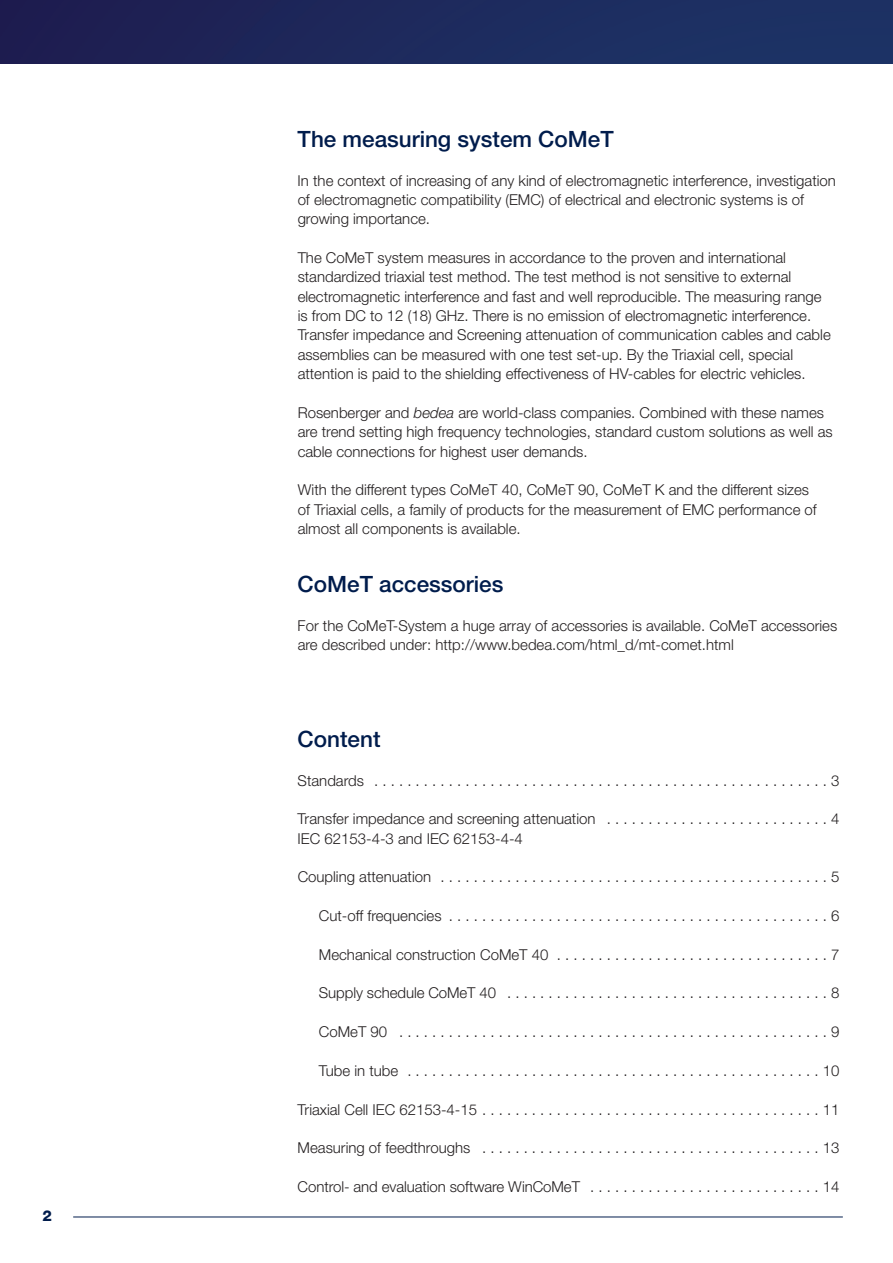
<style>
.page{position:relative;width:893px;height:1263px;background:#fff}
.page>*{position:absolute;margin:0;border:0;box-sizing:border-box;transform-origin:0 0}
.t1{font:500 22.5px "Helvetica Neue LT";color:#001c4c}
.t2{font:300 15px/19.4px "Helvetica Neue LT";color:#231f20}
.t3{font:800 15px "Helvetica Neue LT";color:#001c4c}
.s1{font-style:italic}
</style>
<div class="page">
<img style="left:0;top:0;width:893px;height:64px">
<hr style="left:73px;top:1216px;width:770px;height:1px;background:#001c4c">
<p class="t3" style="left:43px;top:1210px;width:11px">2</p>
<h1 class="t1" style="left:298px;top:131px;width:318px">The measuring system CoMeT</h1>
<p class="t2" style="left:298px;top:172px;width:540px">In the context of increasing of any kind of electromagnetic interference, investigation of electromagnetic compatibility (EMC) of electrical and electronic systems is of growing importance.</p>
<p class="t2" style="left:298px;top:249px;width:535px">The CoMeT system measures in accordance to the proven and international standardized triaxial test method. The test method is not sensitive to external electromagnetic interference and fast and well reproducible. The measuring range is from DC to 12 (18) GHz. There is no emission of electromagnetic interference.<br>Transfer impedance and Screening attenuation of communication cables and cable assemblies can be measured with one test set-up. By the Triaxial cell, special attention is paid to the shielding effectiveness of HV-cables for electric vehicles.</p>
<p class="t2" style="left:298px;top:404px;width:536px">Rosenberger and <span class="s1">bedea</span> are world-class companies. Combined with these names are trend setting high frequency technologies, standard custom solutions as well as cable connections for highest user demands.</p>
<p class="t2" style="left:298px;top:482px;width:521px">With the different types CoMeT 40, CoMeT 90, CoMeT K and the different sizes of Triaxial cells, a family of products for the measurement of EMC performance of almost all components is available.</p>
<h1 class="t1" style="left:298px;top:576px;width:207px">CoMeT accessories</h1>
<p class="t2" style="left:298px;top:617px;width:541px">For the CoMeT-System a huge array of accessories is available. CoMeT accessories are described under: http://www.bedea.com/html_d/mt-comet.html</p>
<h1 class="t1" style="left:298px;top:731px;width:84px">Content</h1>
<p class="t2" style="left:298px;top:772px;width:543px">Standards . . . . . . . . . . . . . . . . . . . . . . . . . . . . . . . . . . . . . . . . . . . . . . . . . . . . . . . 3</p>
<p class="t2" style="left:298px;top:811px;width:543px">Transfer impedance and screening attenuation . . . . . . . . . . . . . . . . . . . . . . . . . . . 4<br>IEC 62153-4-3 and IEC 62153-4-4</p>
<p class="t2" style="left:298px;top:869px;width:543px">Coupling attenuation . . . . . . . . . . . . . . . . . . . . . . . . . . . . . . . . . . . . . . . . . . . . . . . 5</p>
<p class="t2" style="left:319px;top:907px;width:522px">Cut-off frequencies . . . . . . . . . . . . . . . . . . . . . . . . . . . . . . . . . . . . . . . . . . . . . . 6</p>
<p class="t2" style="left:319px;top:946px;width:522px">Mechanical construction CoMeT 40 . . . . . . . . . . . . . . . . . . . . . . . . . . . . . . . . . 7</p>
<p class="t2" style="left:319px;top:985px;width:522px">Supply schedule CoMeT 40 . . . . . . . . . . . . . . . . . . . . . . . . . . . . . . . . . . . . . . . 8</p>
<p class="t2" style="left:319px;top:1023px;width:522px">CoMeT 90 . . . . . . . . . . . . . . . . . . . . . . . . . . . . . . . . . . . . . . . . . . . . . . . . . . . . 9</p>
<p class="t2" style="left:319px;top:1062px;width:522px">Tube in tube . . . . . . . . . . . . . . . . . . . . . . . . . . . . . . . . . . . . . . . . . . . . . . . . . . 10</p>
<p class="t2" style="left:298px;top:1101px;width:543px">Triaxial Cell IEC 62153-4-15 . . . . . . . . . . . . . . . . . . . . . . . . . . . . . . . . . . . . . . . . . 11</p>
<p class="t2" style="left:298px;top:1140px;width:543px">Measuring of feedthroughs . . . . . . . . . . . . . . . . . . . . . . . . . . . . . . . . . . . . . . . . . 13</p>
<p class="t2" style="left:298px;top:1178px;width:543px">Control- and evaluation software WinCoMeT . . . . . . . . . . . . . . . . . . . . . . . . . . . . 14</p>
</div>
